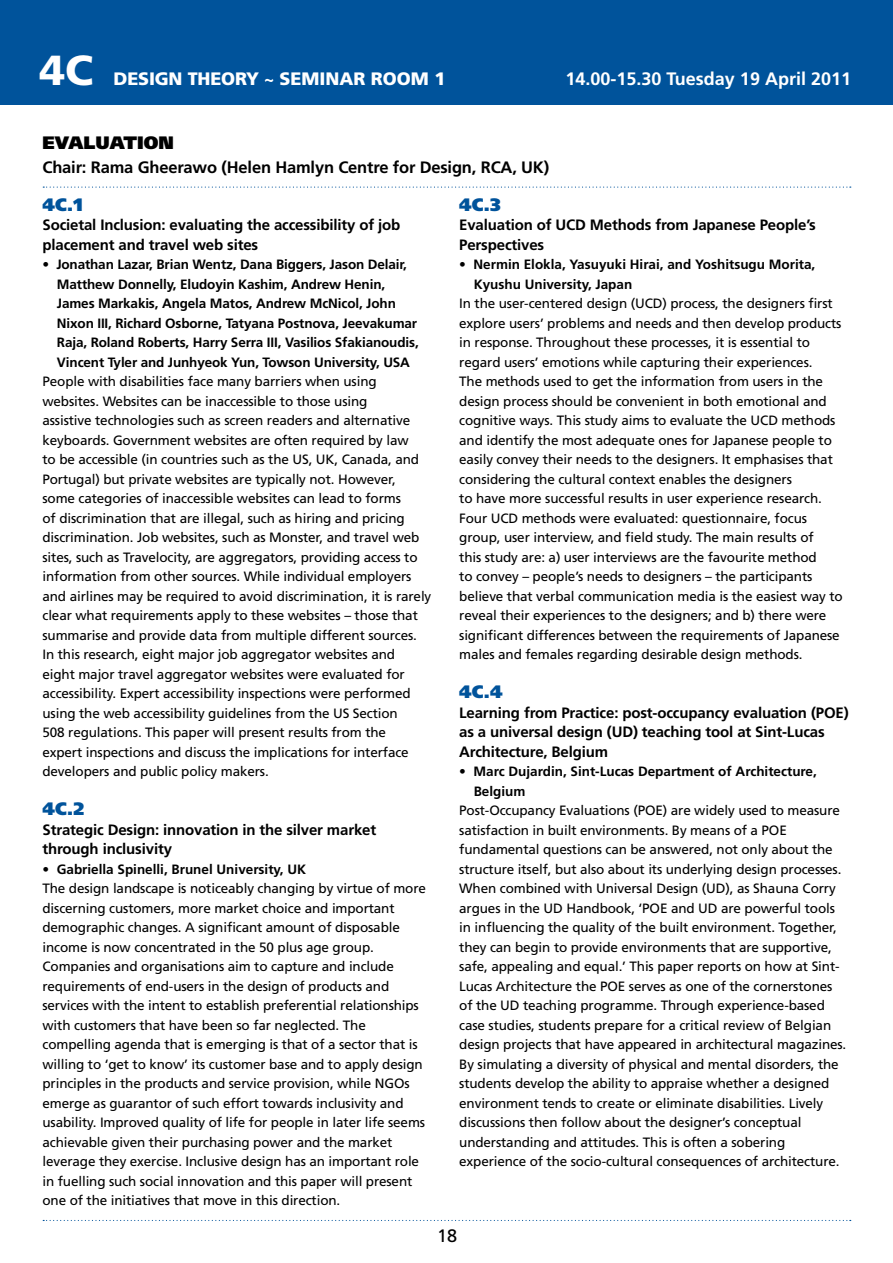
<style>
.page{position:relative;width:893px;height:1263px;background:#fff}
.page>*{position:absolute;margin:0;border:0;box-sizing:border-box;transform-origin:0 0}
.t1{font:900 42px "Frutiger";color:#fff}
.t2{font:700 18px "Frutiger";color:#fff}
.t3{font:900 18px "Frutiger";letter-spacing:-.01em;color:#fff}
.t4{font:900 18px "Frutiger";color:#00539b}
.t5{font:900 18px "Frutiger";color:#000}
.t6{font:18px "Frutiger";color:#000}
.t7{font:700 16.5px "Frutiger";letter-spacing:-.01em;color:#000}
.t8{font:700 15px/19.5px "Frutiger";letter-spacing:-.01em;color:#000}
.t9{font:13.5px/19.5px "Frutiger";letter-spacing:-.01em;color:#000}
.t10{font:700 13.5px/19.5px "Frutiger";letter-spacing:-.01em;color:#000}
.s1{font-weight:700}
</style>
<div class="page">
<div style="left:0;top:0;width:893px;height:105px;background:#00539b"></div>
<svg style="left:43px;top:187px;width:808px;height:1px"></svg>
<svg style="left:43px;top:1220px;width:808px;height:1px"></svg>
<h1 class="t1" style="left:39px;top:45px;width:55px">4C</h1>
<h2 class="t3" style="left:114px;top:68px;width:333px">DESIGN THEORY <span class="s1">~</span> SEMINAR ROOM 1</h2>
<h2 class="t2" style="left:565px;top:68px;width:287px">14.00-15.30 Tuesday 19 April 2011</h2>
<h2 class="t5" style="left:42px;top:131px;width:133px">EVALUATION</h2>
<p class="t7" style="left:42px;top:157px;width:508px">Chair: Rama Gheerawo (Helen Hamlyn Centre for Design, RCA, UK)</p>
<h2 class="t4" style="left:459px;top:193px;width:43px">4C.3</h2>
<p class="t8" style="left:459px;top:215px;width:358px">Evaluation of UCD Methods from Japanese People’s<br>Perspectives</p>
<p class="t10" style="left:474px;top:255px;width:343px;text-indent:-14px">• Nermin Elokla, Yasuyuki Hirai, and Yoshitsugu Morita,<br>Kyushu University, Japan</p>
<p class="t9" style="left:459px;top:294px;width:385px">In the user-centered design (UCD) process, the designers first explore users’ problems and needs and then develop products in response. Throughout these processes, it is essential to regard users’ emotions while capturing their experiences.<br>The methods used to get the information from users in the design process should be convenient in both emotional and cognitive ways. This study aims to evaluate the UCD methods and identify the most adequate ones for Japanese people to easily convey their needs to the designers. It emphasises that considering the cultural context enables the designers<br>to have more successful results in user experience research.<br>Four UCD methods were evaluated: questionnaire, focus group, user interview, and field study. The main results of<br>this study are: a) user interviews are the favourite method<br>to convey – people’s needs to designers – the participants believe that verbal communication media is the easiest way to reveal their experiences to the designers; and b) there were significant differences between the requirements of Japanese males and females regarding desirable design methods.</p>
<h2 class="t4" style="left:459px;top:681px;width:45px">4C.4</h2>
<p class="t8" style="left:459px;top:703px;width:391px">Learning from Practice: post-occupancy evaluation (POE) as a universal design (UD) teaching tool at Sint-Lucas<br>Architecture, Belgium</p>
<p class="t10" style="left:474px;top:762px;width:345px;text-indent:-14px">• Marc Dujardin, Sint-Lucas Department of Architecture,<br>Belgium</p>
<p class="t9" style="left:459px;top:801px;width:389px">Post-Occupancy Evaluations (POE) are widely used to measure satisfaction in built environments. By means of a POE fundamental questions can be answered, not only about the structure itself, but also about its underlying design processes.<br>When combined with Universal Design (UD), as Shauna Corry argues in the UD Handbook, ‘POE and UD are powerful tools in influencing the quality of the built environment. Together, they can begin to provide environments that are supportive, safe, appealing and equal.’ This paper reports on how at Sint-Lucas Architecture the POE serves as one of the cornerstones of the UD teaching programme. Through experience-based case studies, students prepare for a critical review of Belgian design projects that have appeared in architectural magazines.<br>By simulating a diversity of physical and mental disorders, the students develop the ability to appraise whether a designed environment tends to create or eliminate disabilities. Lively discussions then follow about the designer’s conceptual understanding and attitudes. This is often a sobering experience of the socio-cultural consequences of architecture.</p>
<h2 class="t4" style="left:42px;top:193px;width:42px">4C.1</h2>
<p class="t8" style="left:42px;top:215px;width:359px">Societal Inclusion: evaluating the accessibility of job placement and travel web sites</p>
<p class="t10" style="left:57px;top:255px;width:363px;text-indent:-14px">• Jonathan Lazar, Brian Wentz, Dana Biggers, Jason Delair, Matthew Donnelly, Eludoyin Kashim, Andrew Henin, James Markakis, Angela Matos, Andrew McNicol, John Nixon III, Richard Osborne, Tatyana Postnova, Jeevakumar Raja, Roland Roberts, Harry Serra III, Vasilios Sfakianoudis, Vincent Tyler and Junhyeok Yun, Towson University, USA</p>
<p class="t9" style="left:42px;top:372px;width:390px">People with disabilities face many barriers when using websites. Websites can be inaccessible to those using<br>assistive technologies such as screen readers and alternative keyboards. Government websites are often required by law<br>to be accessible (in countries such as the US, UK, Canada, and Portugal) but private websites are typically not. However, some categories of inaccessible websites can lead to forms<br>of discrimination that are illegal, such as hiring and pricing discrimination. Job websites, such as Monster, and travel web sites, such as Travelocity, are aggregators, providing access to information from other sources. While individual employers and airlines may be required to avoid discrimination, it is rarely clear what requirements apply to these websites – those that summarise and provide data from multiple different sources.<br>In this research, eight major job aggregator websites and<br>eight major travel aggregator websites were evaluated for accessibility. Expert accessibility inspections were performed using the web accessibility guidelines from the US Section<br>508 regulations. This paper will present results from the<br>expert inspections and discuss the implications for interface developers and public policy makers.</p>
<h2 class="t4" style="left:42px;top:798px;width:43px">4C.2</h2>
<p class="t8" style="left:42px;top:820px;width:335px">Strategic Design: innovation in the silver market through inclusivity</p>
<p class="t10" style="left:42px;top:859px;width:265px">• Gabriella Spinelli, Brunel University, UK</p>
<p class="t9" style="left:42px;top:879px;width:385px">The design landscape is noticeably changing by virtue of more discerning customers, more market choice and important demographic changes. A significant amount of disposable income is now concentrated in the 50 plus age group.<br>Companies and organisations aim to capture and include requirements of end-users in the design of products and services with the intent to establish preferential relationships with customers that have been so far neglected. The compelling agenda that is emerging is that of a sector that is willing to ‘get to know’ its customer base and to apply design principles in the products and service provision, while NGOs emerge as guarantor of such effort towards inclusivity and usability. Improved quality of life for people in later life seems achievable given their purchasing power and the market leverage they exercise. Inclusive design has an important role in fuelling such social innovation and this paper will present one of the initiatives that move in this direction.</p>
<h2 class="t6" style="left:437px;top:1225px;width:22px">18</h2>
</div>
